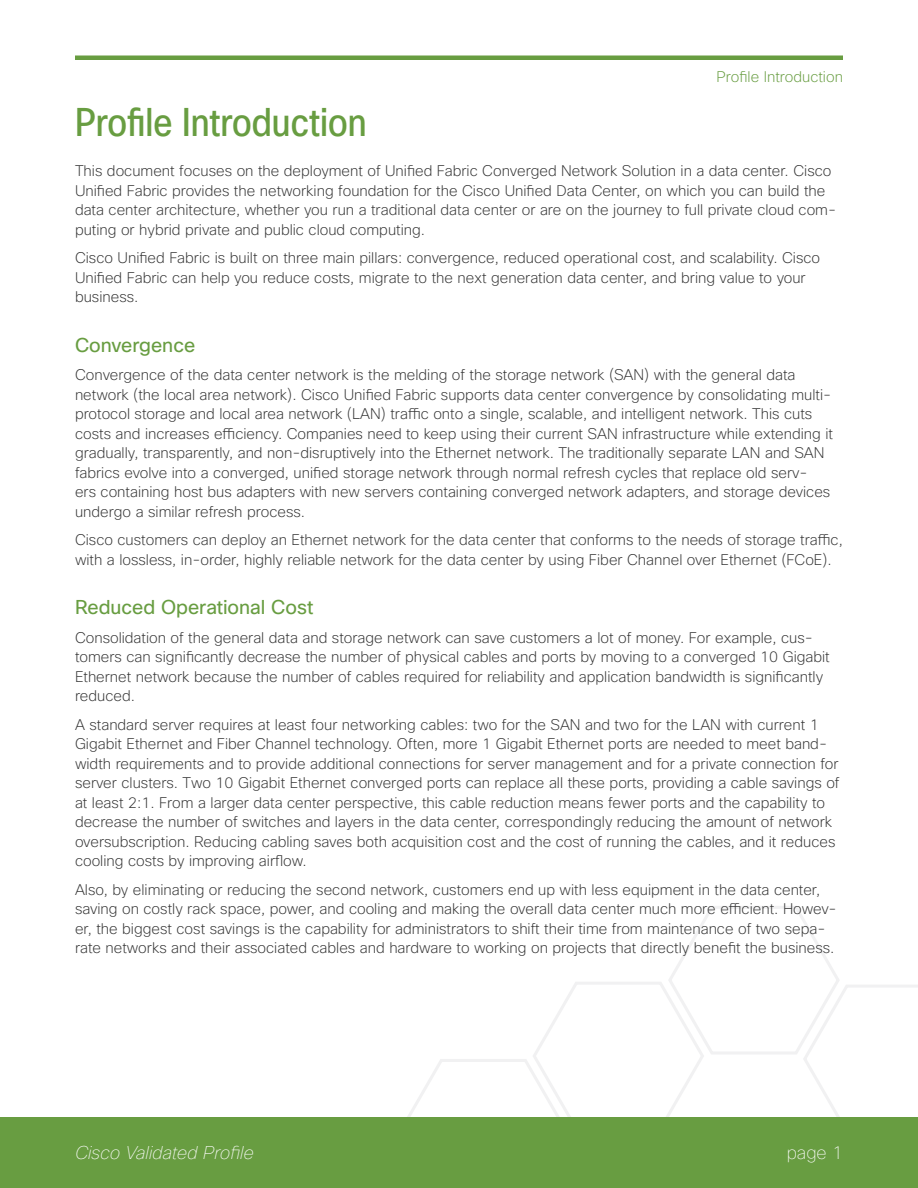
<style>
.page{position:relative;width:918px;height:1188px;background:#fff}
.page>*{position:absolute;margin:0;border:0;box-sizing:border-box;transform-origin:0 0}
.t1{font:condensed 39px "Cisco Sans";color:#689d41}
.t2{font:19.5px "Cisco Sans";letter-spacing:-.005em;color:#689d41}
.t3{font:italic 100 18px "Cisco Sans";color:#fff}
.t4{font:100 18px "Cisco Sans";color:#fff}
.t5{font:200 15px/19.5px "Cisco Sans";color:#323232}
.t6{font:200 15px "Cisco Sans";color:#689d41}
</style>
<div class="page">
<svg style="left:396px;top:906px;width:522px;height:212px"></svg>
<div style="left:0;top:1118px;width:918px;height:70px;background:#689d41"></div>
<hr style="left:75px;top:56px;width:768px;height:4px;background:#689d41">
<p class="t6" style="left:717px;top:68px;width:128px">Profile Introduction</p>
<h1 class="t1" style="left:75px;top:97px;width:293px">Profile Introduction</h1>
<p class="t5" style="left:75px;top:161px;width:763px">This document focuses on the deployment of Unified Fabric Converged Network Solution in a data center. Cisco Unified Fabric provides the networking foundation for the Cisco Unified Data Center, on which you can build the data center architecture, whether you run a traditional data center or are on the journey to full private cloud com&shy;puting or hybrid private and public cloud computing.</p>
<p class="t5" style="left:75px;top:248px;width:747px">Cisco Unified Fabric is built on three main pillars: convergence, reduced operational cost, and scalability. Cisco<br>Unified Fabric can help you reduce costs, migrate to the next generation data center, and bring value to your business.</p>
<h2 class="t2" style="left:75px;top:333px;width:122px">Convergence</h2>
<p class="t5" style="left:75px;top:365px;width:760px">Convergence of the data center network is the melding of the storage network (SAN) with the general data network (the local area network). Cisco Unified Fabric supports data center convergence by consolidating multi&shy;protocol storage and local area network (LAN) traffic onto a single, scalable, and intelligent network. This cuts costs and increases efficiency. Companies need to keep using their current SAN infrastructure while extending it gradually, transparently, and non-disruptively into the Ethernet network. The traditionally separate LAN and SAN fabrics evolve into a converged, unified storage network through normal refresh cycles that replace old serv-<br>ers containing host bus adapters with new servers containing converged network adapters, and storage devices undergo a similar refresh process.</p>
<p class="t5" style="left:75px;top:530px;width:769px">Cisco customers can deploy an Ethernet network for the data center that conforms to the needs of storage traffic, with a lossless, in-order, highly reliable network for the data center by using Fiber Channel over Ethernet (FCoE).</p>
<h2 class="t2" style="left:75px;top:595px;width:240px">Reduced Operational Cost</h2>
<p class="t5" style="left:75px;top:628px;width:756px">Consolidation of the general data and storage network can save customers a lot of money. For example, cus&shy;tomers can significantly decrease the number of physical cables and ports by moving to a converged 10 Gigabit Ethernet network because the number of cables required for reliability and application bandwidth is significantly reduced.</p>
<p class="t5" style="left:75px;top:715px;width:766px">A standard server requires at least four networking cables: two for the SAN and two for the LAN with current 1<br>Gigabit Ethernet and Fiber Channel technology. Often, more 1 Gigabit Ethernet ports are needed to meet band&shy;width requirements and to provide additional connections for server management and for a private connection for server clusters. Two 10 Gigabit Ethernet converged ports can replace all these ports, providing a cable savings of at least 2:1. From a larger data center perspective, this cable reduction means fewer ports and the capability to decrease the number of switches and layers in the data center, correspondingly reducing the amount of network oversubscription. Reducing cabling saves both acquisition cost and the cost of running the cables, and it reduces cooling costs by improving airflow.</p>
<p class="t5" style="left:75px;top:880px;width:763px">Also, by eliminating or reducing the second network, customers end up with less equipment in the data center, saving on costly rack space, power, and cooling and making the overall data center much more efficient. Howev&shy;er, the biggest cost savings is the capability for administrators to shift their time from maintenance of two sepa&shy;rate networks and their associated cables and hardware to working on projects that directly benefit the business.</p>
<p class="t3" style="left:75px;top:1141px;width:180px">Cisco Validated Profile</p>
<p class="t4" style="left:787px;top:1141px;width:58px">page 1</p>
</div>
